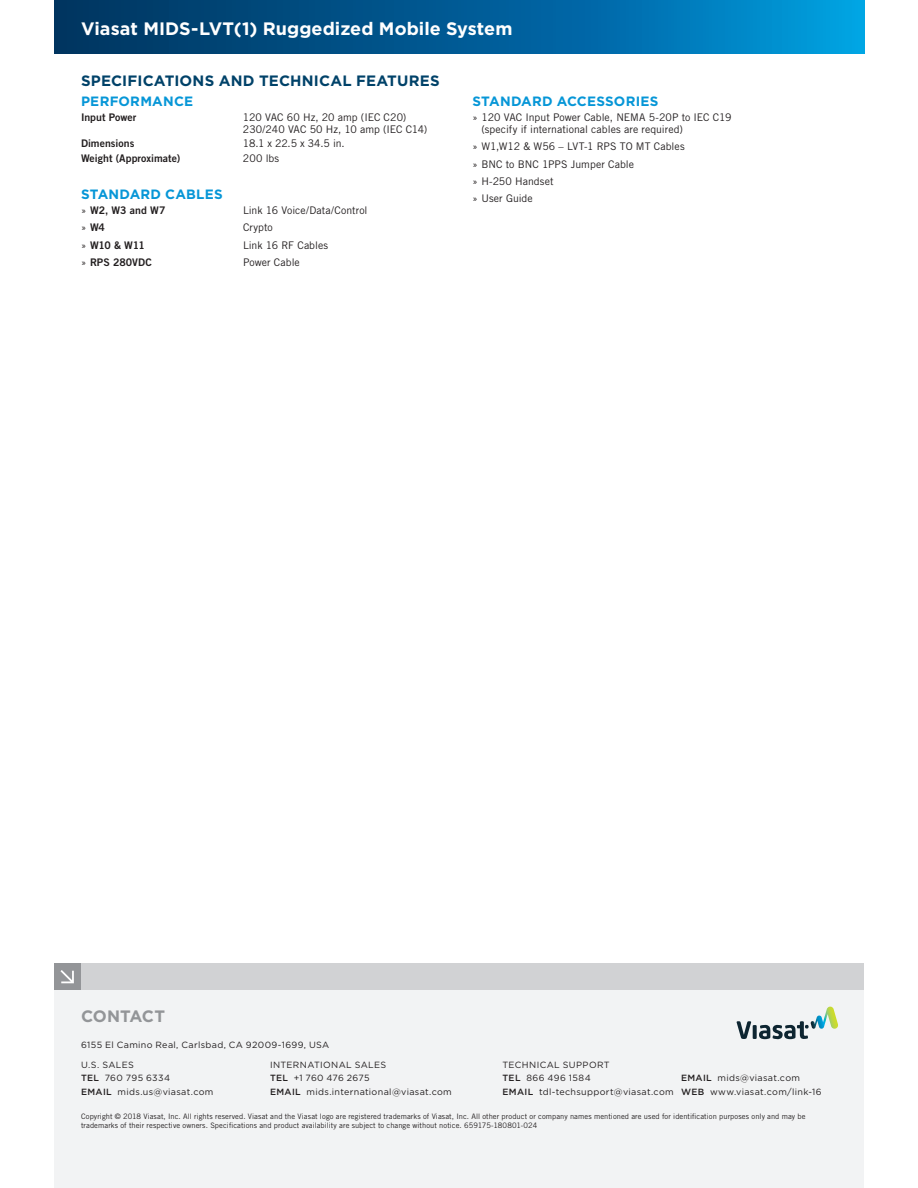
<style>
.page{position:relative;width:918px;height:1188px;background:#fff}
.page>*{position:absolute;margin:0;border:0;box-sizing:border-box;transform-origin:0 0}
.t1{font:700 18px "Gotham";letter-spacing:.005em;color:#fff}
.SS2__Leading_1__Defa{font:700 16.5px "Gotham";letter-spacing:-.01em;color:#939598}
.Specifications__Head{font:700 15px "Gotham";letter-spacing:.01em;color:#004269}
.Specifications__Cate{font:700 13.5px "Gotham";letter-spacing:.015em;color:#0696d7}
.SS3__Leading_Alt__Ti{font:10.5px/12px "Trade Gothic LT Std";letter-spacing:.005em;color:#231f20}
.SS3__Leading_Alt__Ti-2{font:10.5px "Trade Gothic LT Std Bd 2";letter-spacing:.005em;color:#231f20}
.Phone_Fax_Email_Web{font:9px "Gotham";letter-spacing:.035em;color:#231f20}
.Labels{font:9px "Gotham";letter-spacing:.04em;color:#231f20}
.Copyright{font:7.5px/9px "Trade Gothic LT Std";letter-spacing:.01em;color:#231f20}
.s1{font-family:"Trade Gothic LT Std"}
.s2{font-weight:500}
</style>
<div class="page">
<svg style="left:54px;top:0;width:810px;height:54px;background:#006098"></svg>
<div style="left:54px;top:983px;width:810px;height:205px;background:#f2f3f4"></div>
<div style="left:54px;top:963px;width:810px;height:27px;background:#d1d2d4"></div>
<div style="left:54px;top:963px;width:27px;height:27px;background:#939598"></div>
<svg style="left:60px;top:970px;width:14px;height:13px"></svg>
<svg style="left:736px;top:1007px;width:102px;height:32px"></svg>
<p class="t1" style="left:81px;top:17px;width:433px">Viasat MIDS-LVT(1) Ruggedized Mobile System</p>
<p class="Specifications__Head" style="left:81px;top:71px;width:360px">SPECIFICATIONS AND TECHNICAL FEATURES</p>
<p class="Specifications__Cate" style="left:81px;top:92px;width:114px">PERFORMANCE</p>
<p class="SS3__Leading_Alt__Ti-2" style="left:81px;top:110px;width:57px">Input Power</p>
<p class="SS3__Leading_Alt__Ti" style="left:243px;top:111px;width:186px">120 VAC 60 Hz, 20 amp (IEC C20)<br>230/240 VAC 50 Hz, 10 amp (IEC C14)</p>
<p class="SS3__Leading_Alt__Ti-2" style="left:81px;top:137px;width:55px">Dimensions</p>
<p class="SS3__Leading_Alt__Ti" style="left:243px;top:138px;width:103px">18.1 x 22.5 x 34.5 in.</p>
<p class="SS3__Leading_Alt__Ti-2" style="left:81px;top:152px;width:101px">Weight (Approximate)</p>
<p class="SS3__Leading_Alt__Ti" style="left:243px;top:152px;width:38px">200 lbs</p>
<p class="Specifications__Cate" style="left:81px;top:185px;width:143px">STANDARD CABLES</p>
<p class="SS3__Leading_Alt__Ti-2" style="left:81px;top:204px;width:86px"><span class="s1">»</span> W2, W3 and W7</p>
<p class="SS3__Leading_Alt__Ti" style="left:243px;top:204px;width:126px">Link 16 Voice/Data/Control</p>
<p class="SS3__Leading_Alt__Ti-2" style="left:81px;top:221px;width:26px"><span class="s1">»</span> W4</p>
<p class="SS3__Leading_Alt__Ti" style="left:243px;top:222px;width:31px">Crypto</p>
<p class="SS3__Leading_Alt__Ti-2" style="left:81px;top:239px;width:65px"><span class="s1">»</span> W10 &amp; W11</p>
<p class="SS3__Leading_Alt__Ti" style="left:243px;top:239px;width:87px">Link 16 RF Cables</p>
<p class="SS3__Leading_Alt__Ti-2" style="left:81px;top:256px;width:72px"><span class="s1">»</span> RPS 280VDC</p>
<p class="SS3__Leading_Alt__Ti" style="left:243px;top:256px;width:58px">Power Cable</p>
<p class="Specifications__Cate" style="left:472px;top:92px;width:187px">STANDARD ACCESSORIES</p>
<p class="SS3__Leading_Alt__Ti" style="left:482px;top:111px;width:251px;text-indent:-9px">» 120 VAC Input Power Cable, NEMA 5-20P to IEC C19 (specify if international cables are required)</p>
<p class="SS3__Leading_Alt__Ti" style="left:472px;top:140px;width:214px">» W1,W12 &amp; W56 – LVT-1 RPS TO MT Cables</p>
<p class="SS3__Leading_Alt__Ti" style="left:472px;top:158px;width:163px">» BNC to BNC 1PPS Jumper Cable</p>
<p class="SS3__Leading_Alt__Ti" style="left:472px;top:175px;width:83px">» H-250 Handset</p>
<p class="SS3__Leading_Alt__Ti" style="left:472px;top:193px;width:62px">» User Guide</p>
<p class="SS2__Leading_1__Defa" style="left:81px;top:1005px;width:86px">CONTACT</p>
<p class="Labels" style="left:81px;top:1039px;width:250px">6155 El Camino Real, Carlsbad, CA 92009-1699, USA</p>
<p class="Labels" style="left:81px;top:1059px;width:54px">U.S. SALES</p>
<p class="Labels" style="left:270px;top:1059px;width:118px">INTERNATIONAL SALES</p>
<p class="Labels" style="left:502px;top:1059px;width:109px">TECHNICAL SUPPORT</p>
<p class="Phone_Fax_Email_Web" style="left:81px;top:1072px;width:91px"><span class="s2">TEL</span> 760 795 6334</p>
<p class="Phone_Fax_Email_Web" style="left:270px;top:1072px;width:101px"><span class="s2">TEL</span> +1 760 476 2675</p>
<p class="Phone_Fax_Email_Web" style="left:502px;top:1072px;width:90px"><span class="s2">TEL</span> 866 496 1584</p>
<p class="Phone_Fax_Email_Web" style="left:681px;top:1072px;width:121px"><span class="s2">EMAIL</span> mids@viasat.com</p>
<p class="Phone_Fax_Email_Web" style="left:81px;top:1086px;width:134px"><span class="s2">EMAIL</span> mids.us@viasat.com</p>
<p class="Phone_Fax_Email_Web" style="left:270px;top:1086px;width:183px"><span class="s2">EMAIL</span> mids.international@viasat.com</p>
<p class="Phone_Fax_Email_Web" style="left:502px;top:1086px;width:321px"><span class="s2">EMAIL</span> tdl-techsupport@viasat.com <span class="s2">WEB</span> www.viasat.com/link-16</p>
<p class="Copyright" style="left:81px;top:1111px;width:726px">Copyright © 2018 Viasat, Inc. All rights reserved. Viasat and the Viasat logo are registered trademarks of Viasat, Inc. All other product or company names mentioned are used for identification purposes only and may be trademarks of their respective owners. Specifications and product availability are subject to change without notice. 659175-180801-024</p>
</div>
